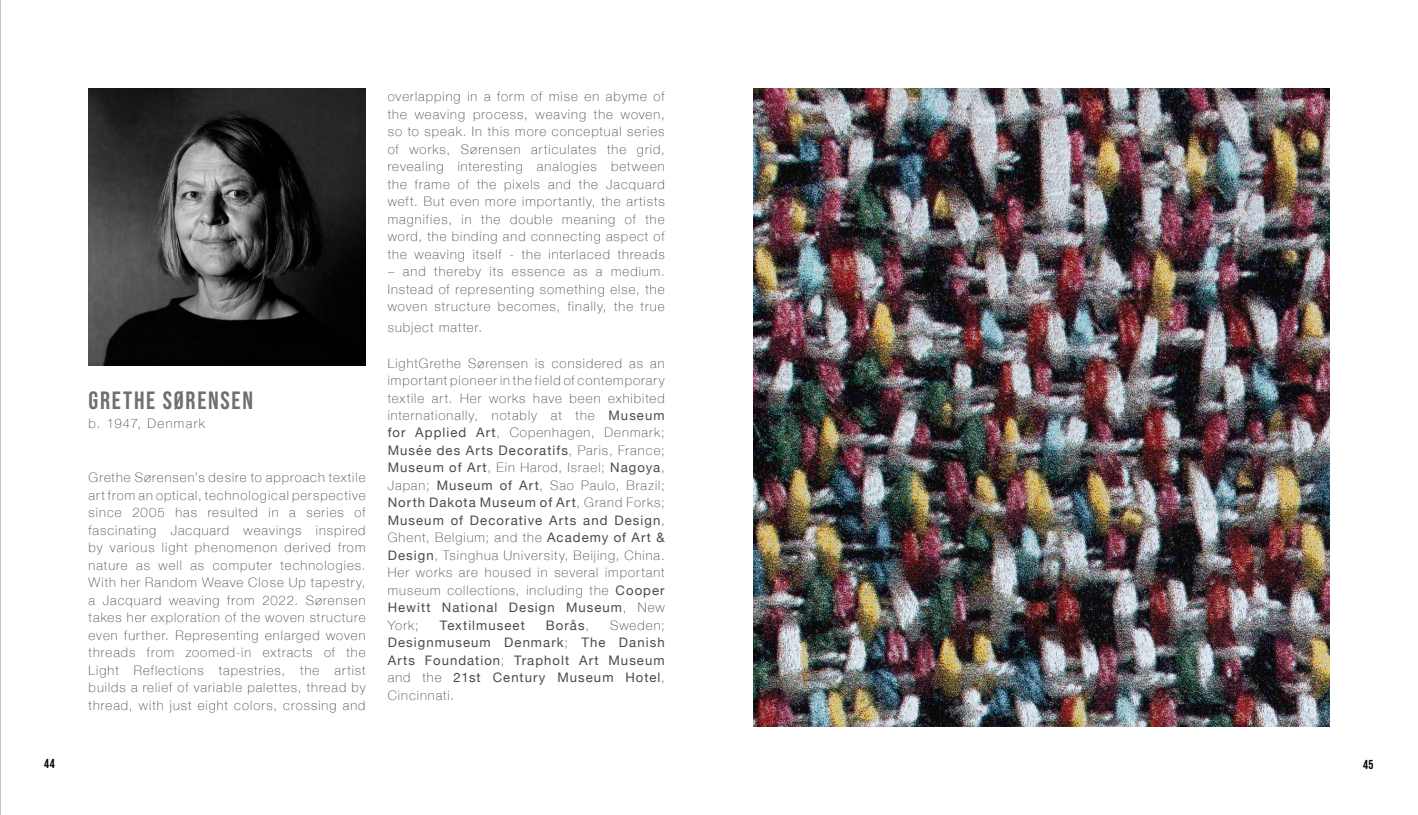
<style>
.page{position:relative;width:1418px;height:815px;background:#fff}
.page>*{position:absolute;margin:0;border:0;box-sizing:border-box;transform-origin:0 0}
.t1{font:25px "Bebas Neue";letter-spacing:.07em;color:#706f6f}
.t2{font:100 13.12px/17.5px "Helvetica Neue";letter-spacing:.08em;color:#4a4a49;text-align:justify}
.t3{font:13.12px/17.5px "Helvetica Neue";letter-spacing:.08em;color:#4a4a49;text-align:justify}
.t4{font:100 13.12px "Helvetica Neue";letter-spacing:.105em;color:#4a4a49}
.t5{font:13px "Bebas Neue";color:#000;scale:.96 1}
.s1{font-weight:400}
.s2{font-weight:100}
</style>
<div class="page">
<hr style="left:0;top:0;width:1px;height:815px;background:#a8a8a7">
<img style="left:89px;top:89px;width:276px;height:276px">
<img style="left:753px;top:89px;width:576px;height:637px">
<h1 class="t1" style="left:89px;top:386px;width:166px">GRETHE SØRENSEN</h1>
<p class="t4" style="left:89px;top:413px;width:118px">b. 1947, Denmark</p>
<p class="t2" style="left:89px;top:468px;width:278px">Grethe Sørensen’s desire to approach textile art from an optical, technological perspective since 2005 has resulted in a series of fascinating Jacquard weavings inspired by various light phenomenon derived from nature as well as computer technologies.<br>With her Random Weave Close Up tapestry, a Jacquard weaving from 2022. Sørensen takes her exploration of the woven structure even further. Representing enlarged woven threads from zoomed-in extracts of the Light Reflections tapestries, the artist builds a relief of variable palettes, thread by thread, with just eight colors, crossing and</p>
<p class="t2" style="left:388px;top:87px;width:278px">overlapping in a form of mise en abyme of the weaving process, weaving the woven, so to speak. In this more conceptual series of works, Sørensen articulates the grid, revealing interesting analogies between the frame of the pixels and the Jacquard weft. But even more importantly, the artists magnifies, in the double meaning of the word, the binding and connecting aspect of the weaving itself - the interlaced threads</p>
<p class="t2" style="left:388px;top:262px;width:278px">– and thereby its essence as a medium.<br>Instead of representing something else, the woven structure becomes, finally, the true</p>
<p class="t2" style="left:388px;top:318px;width:96px">subject matter.</p>
<p class="t2" style="left:388px;top:354px;width:278px">LightGrethe Sørensen is considered as an important pioneer in the field of contemporary textile art. Her works have been exhibited internationally, notably at the <span class="s1">Museum for Applied Art</span>, Copenhagen, Denmark; <span class="s1">Musée des Arts Decoratifs</span>, Paris, France; <span class="s1">Museum of Art</span>, Ein Harod, Israel; <span class="s1">Nagoya</span>, Japan; <span class="s1">Museum of Art</span>, Sao Paulo, Brazil; <span class="s1">North Dakota Museum of Art</span>, Grand Forks; <span class="s1">Museum of Decorative Arts and Design</span>, Ghent, Belgium; and the <span class="s1">Academy of Art &amp; Design</span>, Tsinghua University, Beijing, China.<br>Her works are housed in several important museum collections, including the <span class="s1">Cooper Hewitt National Design Museum</span>, New York;</p>
<p class="t3" style="left:440px;top:617px;width:86px">Textilmuseet</p>
<p class="t3" style="left:546px;top:617px;width:45px">Borås<span class="s2">,</span></p>
<p class="t3" style="left:388px;top:617px;width:278px;text-indent:222px"><span class="s2">Sweden; </span>Designmuseum Denmark<span class="s2">;</span> The Danish Arts Foundation<span class="s2">;</span> Trapholt Art Museum <span class="s2">and the</span> 21st Century Museum Hotel<span class="s2">, Cincinnati.</span></p>
<p class="t5" style="left:44px;top:756px;width:12px">44</p>
<p class="t5" style="left:1362px;top:757px;width:12px">45</p>
</div>
